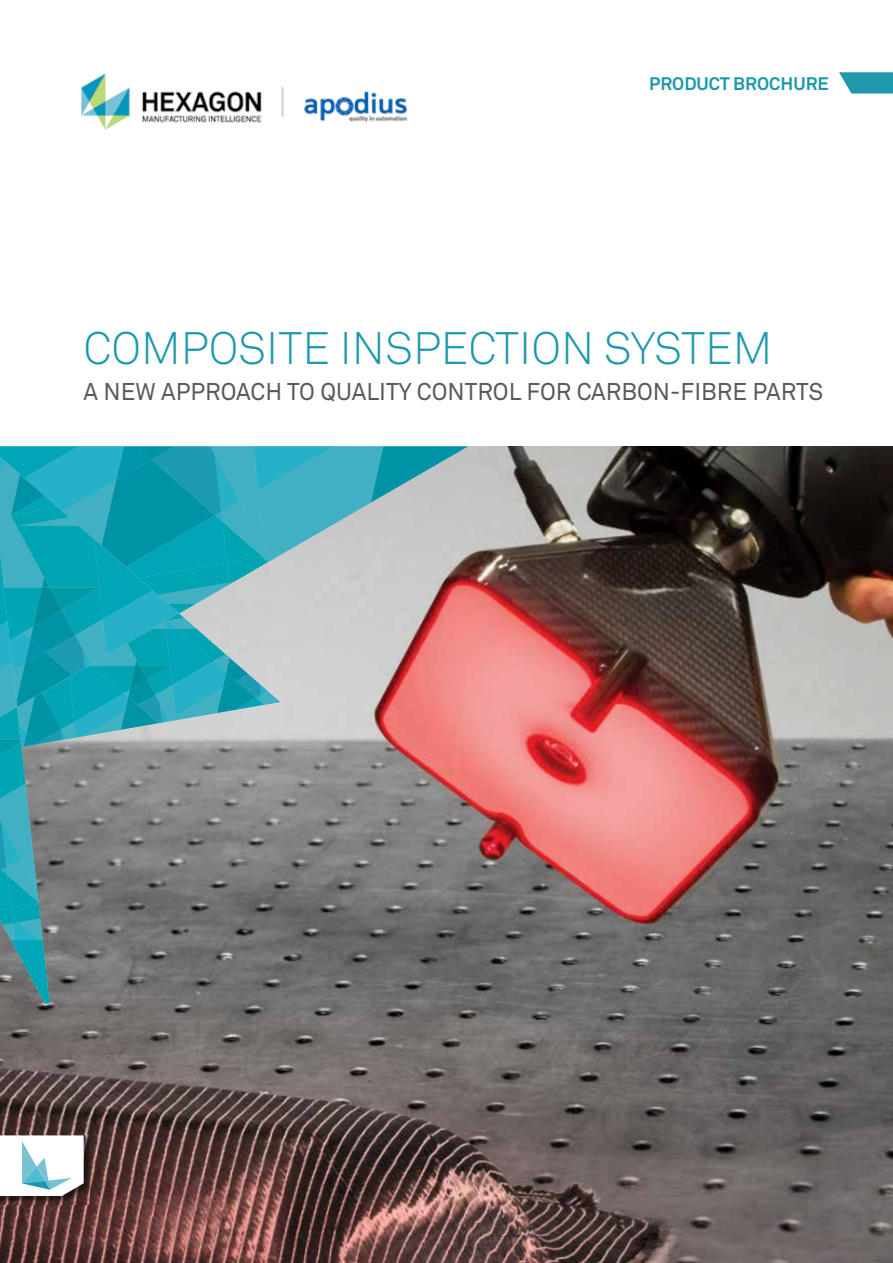
<style>
.page{position:relative;width:893px;height:1263px;background:#fff}
.page>*{position:absolute;margin:0;border:0;box-sizing:border-box;transform-origin:0 0}
.t1{font:45px "Akkurat Light Pro";color:#1d99ab}
.t2{font:24px "Akkurat Pro";color:#58595b}
.t3{font:700 18px "Akkurat Pro";color:#1d99ab}
</style>
<div class="page">
<img style="left:0;top:446px;width:893px;height:817px">
<svg style="left:0;top:446px;width:468px;height:557px;background:#6c979e"></svg>
<svg style="left:839px;top:72px;width:54px;height:22px"></svg>
<img style="left:81px;top:73px;width:326px;height:57px">
<img style="left:0;top:1135px;width:89px;height:69px">
<svg style="left:0;top:1135px;width:84px;height:61px"></svg>
<p class="t3" style="left:649px;top:72px;width:181px">PRODUCT BROCHURE</p>
<h1 class="t1" style="left:84px;top:321px;width:691px">COMPOSITE INSPECTION SYSTEM</h1>
<p class="t2" style="left:84px;top:377px;width:741px">A NEW APPROACH TO QUALITY CONTROL FOR CARBON-FIBRE PARTS</p>
</div>
